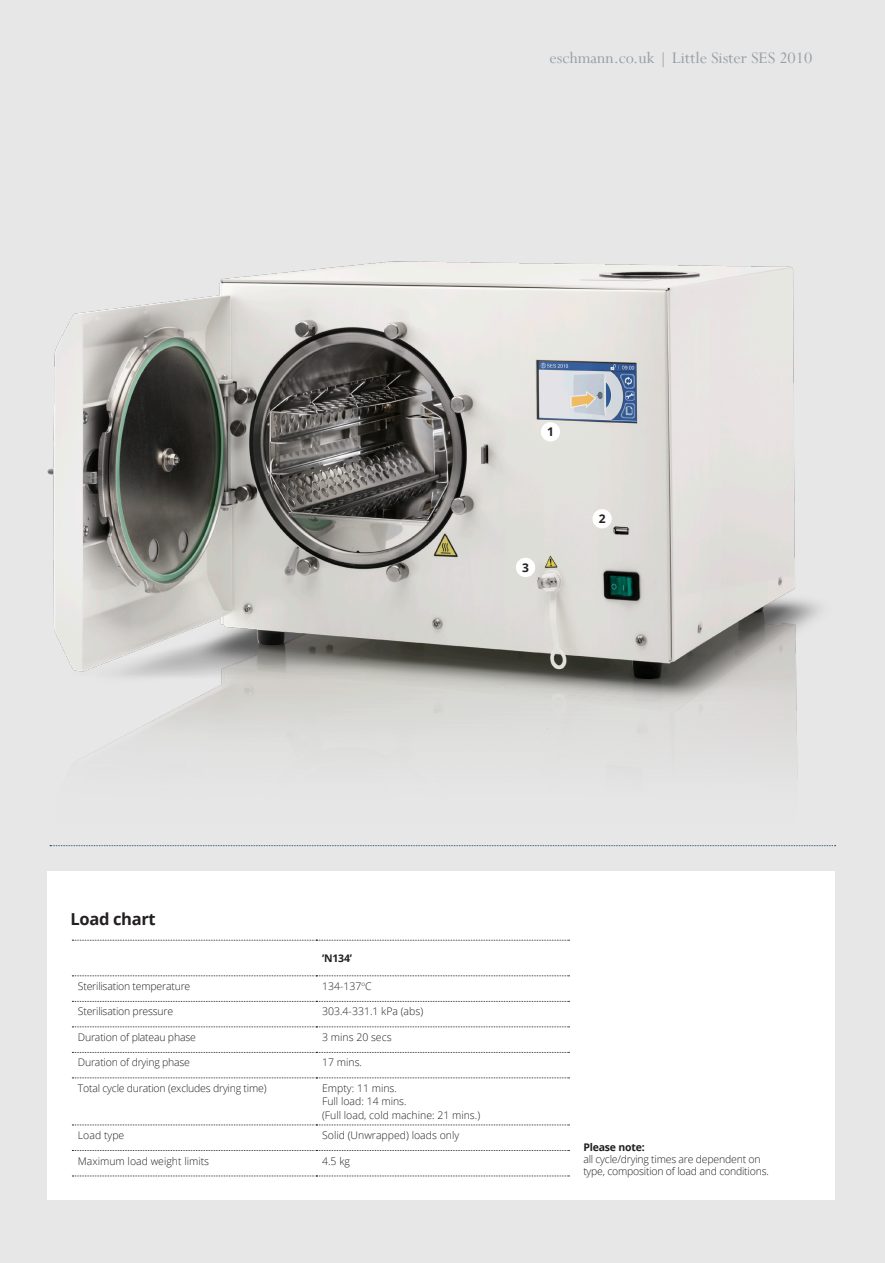
<style>
.page{position:relative;width:885px;height:1263px;background:#fff}
.page>*{position:absolute;margin:0;border:0;box-sizing:border-box;transform-origin:0 0}
.t1{font:18px "Perpetua";color:#96a0a4}
.t2{font:700 16.5px "Open Sans";letter-spacing:-.02em;color:#231f20}
.t3{font:700 12px "Open Sans";color:#231f20}
.t4{font:300 10.5px/12px "Open Sans";letter-spacing:-.02em;color:#231f20}
.t5{font:300 10.5px/13.5px "Open Sans";color:#231f20}
.t6{font:700 10.5px "Open Sans";color:#231f20}
.s1{font-weight:700}
</style>
<div class="page">
<div style="left:0;top:0;width:884px;height:1263px;background:#e7e7e8"></div>
<div style="left:48px;top:871px;width:786px;height:328px;background:#fff"></div>
<svg style="left:50px;top:845px;width:785px;height:1px"></svg>
<img style="left:47px;top:261px;width:773px;height:518px">
<div style="left:516px;top:558px;width:19px;height:19px;background:#fff;border-radius:50%"></div>
<div style="left:540px;top:422px;width:20px;height:19px;background:#fff;border-radius:50%"></div>
<div style="left:592px;top:509px;width:19px;height:19px;background:#fff;border-radius:50%"></div>
<svg style="left:72px;top:940px;width:497px;height:1px"></svg>
<svg style="left:72px;top:975px;width:497px;height:1px"></svg>
<svg style="left:72px;top:1001px;width:497px;height:1px"></svg>
<svg style="left:72px;top:1026px;width:497px;height:1px"></svg>
<svg style="left:72px;top:1052px;width:497px;height:1px"></svg>
<svg style="left:72px;top:1077px;width:497px;height:1px"></svg>
<svg style="left:72px;top:1124px;width:497px;height:1px"></svg>
<svg style="left:72px;top:1150px;width:497px;height:1px"></svg>
<svg style="left:72px;top:1175px;width:497px;height:1px"></svg>
<p class="t1" style="left:549px;top:46px;width:264px">eschmann.co.uk | Little Sister SES 2010</p>
<p class="t3" style="left:547px;top:423px;width:8px">1</p>
<p class="t3" style="left:522px;top:559px;width:8px">3</p>
<p class="t3" style="left:598px;top:510px;width:8px">2</p>
<p class="t2" style="left:71px;top:907px;width:87px">Load chart</p>
<p class="t6" style="left:322px;top:951px;width:32px">’N134’</p>
<p class="t4" style="left:78px;top:980px;width:114px">Sterilisation temperature</p>
<p class="t4" style="left:322px;top:980px;width:51px">134-137<sup>o</sup>C</p>
<p class="t4" style="left:78px;top:1005px;width:97px">Sterilisation pressure</p>
<p class="t5" style="left:322px;top:1004px;width:103px">303.4-331.1 kPa (abs)</p>
<p class="t4" style="left:78px;top:1031px;width:119px">Duration of plateau phase</p>
<p class="t5" style="left:322px;top:1030px;width:71px">3 mins 20 secs</p>
<p class="t4" style="left:78px;top:1056px;width:114px">Duration of drying phase</p>
<p class="t4" style="left:322px;top:1056px;width:41px">17 mins.</p>
<p class="t4" style="left:78px;top:1082px;width:190px">Total cycle duration (excludes drying time)</p>
<p class="t5" style="left:322px;top:1081px;width:160px">Empty: 11 mins.<br>Full load: 14 mins.<br>(Full load, cold machine: 21 mins.)</p>
<p class="t5" style="left:78px;top:1128px;width:48px">Load type</p>
<p class="t5" style="left:322px;top:1128px;width:139px">Solid (Unwrapped) loads only</p>
<p class="t5" style="left:78px;top:1154px;width:133px">Maximum load weight limits</p>
<p class="t4" style="left:322px;top:1154px;width:29px">4.5 kg</p>
<p class="t4" style="left:583px;top:1141px;width:187px"><span class="s1">Please note:<br></span>all cycle/drying times are dependent on type, composition of load and conditions.</p>
</div>
